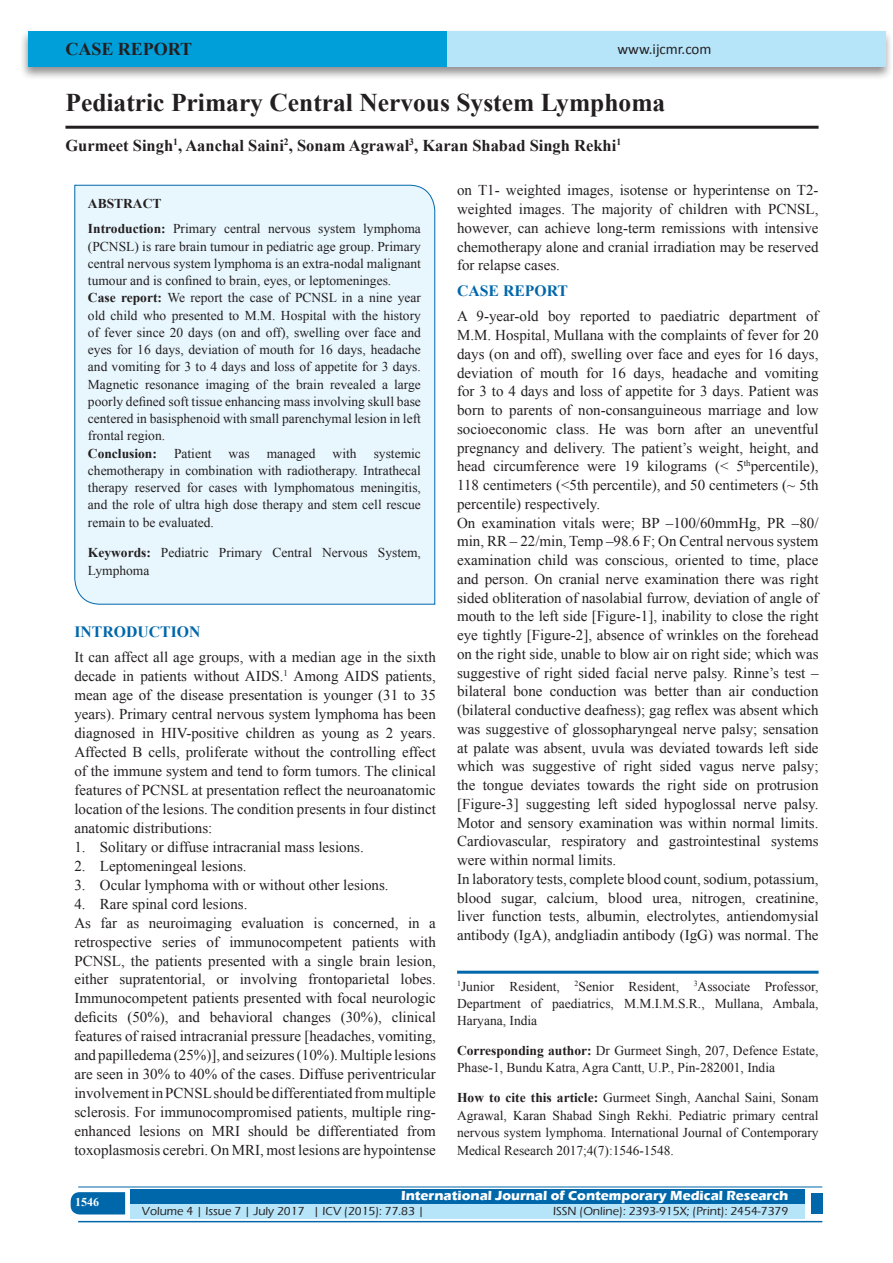
<style>
.page{position:relative;width:893px;height:1263px;background:#fff}
.page>*{position:absolute;margin:0;border:0;box-sizing:border-box;transform-origin:0 0}
.A_Title_New{font:700 25.5px "Times New Roman";color:#231f20}
.AT_new{font:700 18px "Times New Roman";color:#231f20}
.AU-New{font:700 16.5px "Times New Roman";color:#231f20}
.t1{font:700 15.75px "Times New Roman";color:#0067aa}
.TX_New{font:15px/18.8px "Times New Roman";color:#231f20;text-align:justify}
.t2{font:15px "Calibri";color:#231f20}
.HTC_new{font:13.5px/17.2px "Times New Roman";color:#231f20}
.Affi_New{font:13.5px/17.2px "Times New Roman";color:#231f20;text-align:justify}
.Corresponding{font:13.5px/17.2px "Times New Roman";color:#231f20}
.t3{font:700 13.5px "Eras ITC";color:#fff}
.t4{font:500 12px "Eras ITC";color:#231f20}
.t5{font:700 12px "Times New Roman";color:#fff}
.s1{font-weight:700}
</style>
<div class="page">
<div style="left:19px;top:29px;width:874px;height:52px;background:#231f20;opacity:.5"></div>
<div style="left:28px;top:31px;width:857px;height:35px;background:#b6e4f9"></div>
<div style="left:28px;top:31px;width:418px;height:35px;background:#009fda"></div>
<svg style="left:71px;top:1192px;width:54px;height:22px"></svg>
<div style="left:130px;top:1189px;width:674px;height:15px;background:#0067aa"></div>
<div style="left:130px;top:1204px;width:674px;height:15px;background:#b6e4f9"></div>
<hr style="left:78px;top:1186px;width:744px;height:1px;background:#0067aa">
<hr style="left:78px;top:1221px;width:744px;height:1px;background:#0067aa">
<div style="left:811px;top:1193px;width:11px;height:21px;background:#0067aa"></div>
<hr style="left:65px;top:126px;width:754px;height:3px;background:#231f20">
<div style="left:74px;top:184px;width:361px;height:421px;background:#e8f6fd"></div>
<hr style="left:457px;top:971px;width:362px;height:3px;background:#0067aa">
<p class="AT_new" style="left:65px;top:36px;width:128px">CASE REPORT</p>
<p class="t2" style="left:617px;top:40px;width:96px">www.ijcmr.com</p>
<p class="A_Title_New" style="left:65px;top:85px;width:601px">Pediatric Primary Central Nervous System Lymphoma</p>
<p class="AU-New" style="left:65px;top:134px;width:557px">Gurmeet Singh<sup>1</sup>, Aanchal Saini<sup>2</sup>, Sonam Agrawal<sup>3</sup>, Karan Shabad Singh Rekhi<sup>1</sup></p>
<p class="HTC_new" style="left:88px;top:190px;width:335px;line-height:25.8px"><span class="s1">ABSTRACT<br>Introduction:</span> Primary central nervous system lymphoma</p>
<p class="HTC_new" style="left:88px;top:237px;width:335px">(PCNSL) is rare brain tumour in pediatric age group. Primary central nervous system lymphoma is an extra-nodal malignant tumour and is confined to brain, eyes, or leptomeninges.<br><span class="s1">Case report:</span> We report the case of PCNSL in a nine year old child who presented to M.M. Hospital with the history of fever since 20 days (on and off), swelling over face and eyes for 16 days, deviation of mouth for 16 days, headache and vomiting for 3 to 4 days and loss of appetite for 3 days.<br>Magnetic resonance imaging of the brain revealed a large poorly defined soft tissue enhancing mass involving skull base centered in basisphenoid with small parenchymal lesion in left frontal region.<br><span class="s1">Conclusion:</span></p>
<p class="HTC_new" style="left:88px;top:444px;width:335px;text-align:justify;text-indent:286px">systemic chemotherapy in combination with radiotherapy. Intrathecal therapy reserved for cases with lymphomatous meningitis, and the role of ultra high dose therapy and stem cell rescue remain to be evaluated.</p>
<p class="HTC_new" style="left:88px;top:544px;width:335px;line-height:18px"><span class="s1">Keywords:</span> Pediatric Primary Central Nervous System,<br>Lymphoma</p>
<p class="HTC_new" style="left:174px;top:444px;width:39px">Patient</p>
<p class="HTC_new" style="left:229px;top:444px;width:22px">was</p>
<p class="HTC_new" style="left:267px;top:444px;width:50px">managed</p>
<p class="HTC_new" style="left:333px;top:444px;width:26px">with</p>
<h1 class="t1" style="left:74px;top:621px;width:127px">INTRODUCTION</h1>
<p class="TX_New" style="left:74px;top:648px;width:363px">It can affect all age groups, with a median age in the sixth decade in patients without AIDS.<sup>1</sup> Among AIDS patients, mean age of the disease presentation is younger (31 to 35 years). Primary central nervous system lymphoma has been diagnosed in HIV-positive children as young as 2 years.<br>Affected B cells, proliferate without the controlling effect of the immune system and tend to form tumors. The clinical features of PCNSL at presentation reflect the neuroanatomic location of the lesions. The condition presents in four distinct anatomic distributions:</p>
<p class="TX_New" style="left:74px;top:837px;width:291px">1. Solitary or diffuse intracranial mass lesions.</p>
<p class="TX_New" style="left:74px;top:856px;width:174px">2. Leptomeningeal lesions.</p>
<p class="TX_New" style="left:74px;top:875px;width:316px">3. Ocular lymphoma with or without other lesions.</p>
<p class="TX_New" style="left:74px;top:894px;width:174px">4. Rare spinal cord lesions.</p>
<p class="TX_New" style="left:74px;top:913px;width:363px">As far as neuroimaging evaluation is concerned, in a retrospective series of immunocompetent patients with PCNSL, the patients presented with a single brain lesion, either supratentorial, or involving frontoparietal lobes.<br>Immunocompetent patients presented with focal neurologic deficits (50%), and behavioral changes (30%), clinical features of raised intracranial pressure [headaches, vomiting, and papilledema (25%)], and seizures (10%). Multiple lesions are seen in 30% to 40% of the cases. Diffuse periventricular involvement in PCNSL should be differentiated from multiple sclerosis. For immunocompromised patients, multiple ring&shy;enhanced lesions on MRI should be differentiated from toxoplasmosis cerebri. On MRI, most lesions are hypointense</p>
<p class="TX_New" style="left:457px;top:181px;width:363px">on T1- weighted images, isotense or hyperintense on T2- weighted images. The majority of children with PCNSL, however, can achieve long-term remissions with intensive chemotherapy alone and cranial irradiation may be reserved for relapse cases.</p>
<h1 class="t1" style="left:457px;top:280px;width:113px">CASE REPORT</h1>
<p class="TX_New" style="left:457px;top:307px;width:363px">A 9-year-old boy reported to paediatric department of M.M. Hospital, Mullana with the complaints of fever for 20 days (on and off), swelling over face and eyes for 16 days, deviation of mouth for 16 days, headache and vomiting for 3 to 4 days and loss of appetite for 3 days. Patient was born to parents of non-consanguineous marriage and low socioeconomic class. He was born after an uneventful pregnancy and delivery. The patient’s weight, height, and head circumference were 19 kilograms (&lt; 5<sup>th</sup>percentile), 118 centimeters (&lt;5th percentile), and 50 centimeters (~ 5th percentile) respectively.</p>
<p class="TX_New" style="left:457px;top:513px;width:363px">On examination vitals were; BP –100/60mmHg, PR –80/ min, RR – 22/min, Temp –98.6 F; On Central nervous system examination child was conscious, oriented to time, place and person. On cranial nerve examination there was right sided obliteration of nasolabial furrow, deviation of angle of mouth to the left side [Figure-1], inability to close the right eye tightly [Figure-2], absence of wrinkles on the forehead on the right side, unable to blow air on right side; which was suggestive of right sided facial nerve palsy. Rinne’s test – bilateral bone conduction was better than air conduction (bilateral conductive deafness); gag reflex was absent which was suggestive of glossopharyngeal nerve palsy; sensation at palate was absent, uvula was deviated towards left side which was suggestive of right sided vagus nerve palsy; the tongue deviates towards the right side on protrusion [Figure-3] suggesting left sided hypoglossal nerve palsy.<br>Motor and sensory examination was within normal limits.<br>Cardiovascular, respiratory and gastrointestinal systems were within normal limits.</p>
<p class="TX_New" style="left:457px;top:869px;width:363px">In laboratory tests, complete blood count, sodium, potassium, blood sugar, calcium, blood urea, nitrogen, creatinine, liver function tests, albumin, electrolytes, antiendomysial antibody (IgA), andgliadin antibody (IgG) was normal. The</p>
<p class="Affi_New" style="left:457px;top:977px;width:363px"><sup>1</sup>Junior Resident, <sup>2</sup>Senior Resident, <sup>3</sup>Associate Professor, Department of paediatrics, M.M.I.M.S.R., Mullana, Ambala, Haryana, India</p>
<p class="Corresponding" style="left:457px;top:1042px;width:363px"><span class="s1">Corresponding author:</span> Dr Gurmeet Singh, 207, Defence Estate,<br>Phase-1, Bundu Katra, Agra Cantt, U.P., Pin-282001, India</p>
<p class="HTC_new" style="left:457px;top:1089px;width:363px;text-align:justify"><span class="s1">How to cite this article:</span> Gurmeet Singh, Aanchal Saini, Sonam Agrawal, Karan Shabad Singh Rekhi. Pediatric primary central nervous system lymphoma. International Journal of Contemporary Medical Research 2017;4(7):1546-1548.</p>
<h4 class="t5" style="left:75px;top:1194px;width:26px">1546</h4>
<p class="t3" style="left:401px;top:1188px;width:389px">International Journal of Contemporary Medical Research</p>
<p class="t4" style="left:142px;top:1204px;width:284px">Volume 4 | Issue 7 | July 2017 | ICV (2015): 77.83 |</p>
<p class="t4" style="left:553px;top:1204px;width:237px">ISSN (Online): 2393-915X; (Print): 2454-7379</p>
</div>
